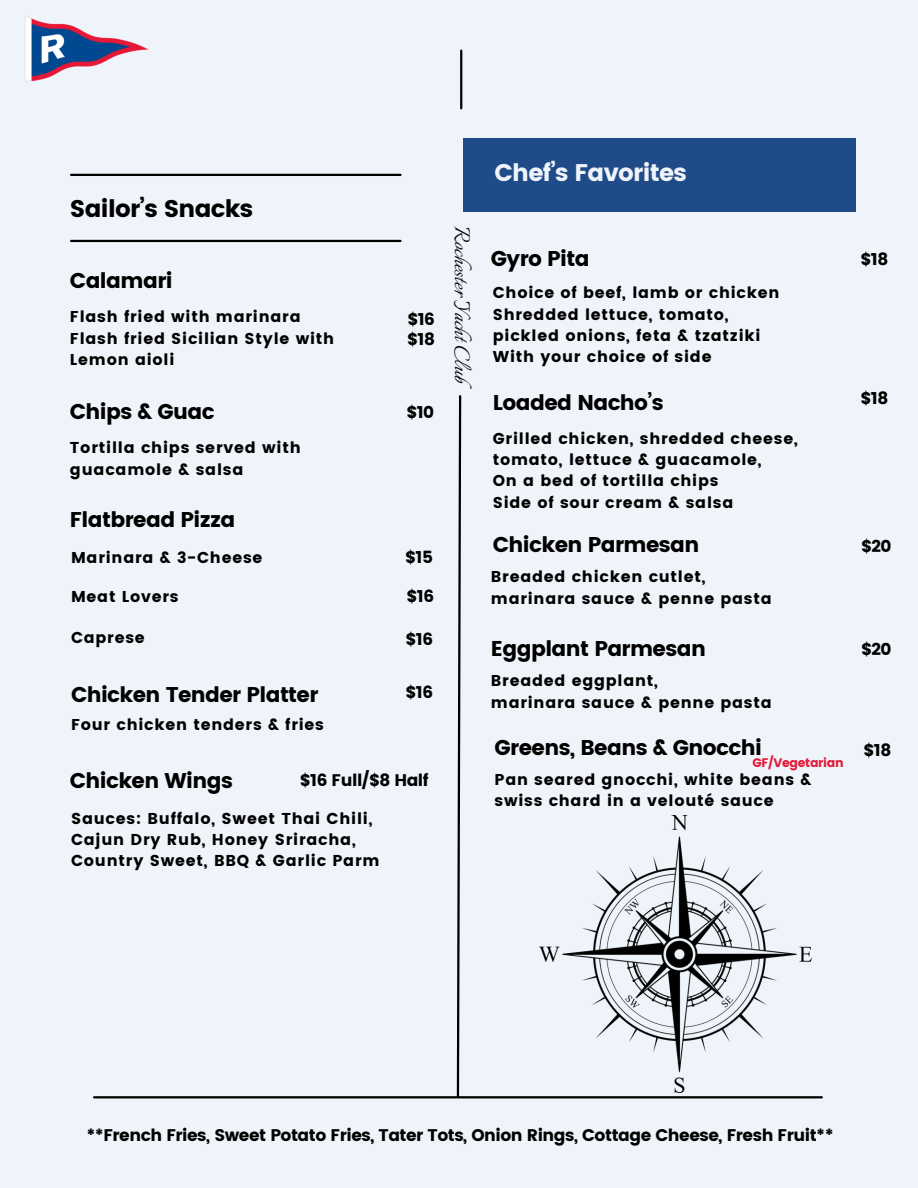
<style>
.page{position:relative;width:918px;height:1188px;background:#eff3fa}
.page>*{position:absolute;margin:0;border:0;box-sizing:border-box;transform-origin:0 0}
.t1{font:27px "Italianno";color:#000}
.t2{font:24px "Poppins";letter-spacing:-.03em;color:#eff3fa}
.t3{font:24px "Poppins";letter-spacing:-.03em;color:#000}
.t4{font:21.3px "Poppins";letter-spacing:-.03em;color:#000}
.t5{font:16.8px "Poppins";letter-spacing:-.03em;color:#000}
.t6{font:15.75px/21.3px "Poppins";letter-spacing:.05em;color:#000}
.t7{font:12.3px "Poppins";letter-spacing:-.03em;color:#e51937}
</style>
<div class="page">
<hr style="left:71px;top:174px;width:329px;height:2px;background:#000">
<hr style="left:94px;top:1096px;width:728px;height:2px;background:#000">
<hr style="left:71px;top:240px;width:329px;height:2px;background:#000">
<hr style="left:460px;top:51px;width:2px;height:57px;background:#000">
<svg style="left:456px;top:395px;width:6px;height:702px"></svg>
<div style="left:463px;top:138px;width:393px;height:73px;background:#204b89"></div>
<img style="left:25px;top:16px;width:124px;height:66px">
<img style="left:540px;top:815px;width:272px;height:277px">
<p class="t3" style="left:70px;top:195px;width:185px">Sailor’s Snacks</p>
<h4 class="t4" style="left:70px;top:268px;width:104px">Calamari</h4>
<h4 class="t6" style="left:70px;top:306px;width:266px">Flash fried with marinara<br>Flash fried Sicilian Style with<br>Lemon aioli</h4>
<h3 class="t5" style="left:407px;top:309px;width:29px">$16</h3>
<h4 class="t5" style="left:407px;top:329px;width:29px">$18</h4>
<h4 class="t4" style="left:70px;top:399px;width:146px">Chips &amp; Guac</h4>
<h4 class="t5" style="left:406px;top:402px;width:29px">$10</h4>
<h3 class="t6" style="left:70px;top:437px;width:232px">Tortilla chips served with guacamole &amp; salsa</h3>
<h4 class="t4" style="left:70px;top:507px;width:167px">Flatbread Pizza</h4>
<h4 class="t6" style="left:71px;top:547px;width:193px">Marinara &amp; 3-Cheese</h4>
<h4 class="t6" style="left:71px;top:586px;width:109px">Meat Lovers</h4>
<h3 class="t5" style="left:405px;top:548px;width:29px">$15</h3>
<h4 class="t5" style="left:407px;top:587px;width:29px">$16</h4>
<h4 class="t6" style="left:71px;top:627px;width:75px">Caprese</h4>
<h4 class="t5" style="left:405px;top:629px;width:29px">$16</h4>
<h4 class="t4" style="left:71px;top:682px;width:249px">Chicken Tender Platter</h4>
<h3 class="t5" style="left:405px;top:682px;width:29px">$16</h3>
<h4 class="t6" style="left:71px;top:714px;width:254px">Four chicken tenders &amp; fries</h4>
<h3 class="t5" style="left:300px;top:771px;width:130px">$16 Full/$8 Half</h3>
<h4 class="t4" style="left:70px;top:768px;width:164px">Chicken Wings</h4>
<h4 class="t6" style="left:71px;top:808px;width:310px">Sauces: Buffalo, Sweet Thai Chili,<br>Cajun Dry Rub, Honey Sriracha,<br>Country Sweet, BBQ &amp; Garlic Parm</h4>
<p class="t1" style="left:477px;top:226px;width:165px;rotate:90deg">Rochester YachtClub</p>
<p class="t2" style="left:495px;top:159px;width:194px">Chef’s Favorites</p>
<h1 class="t4" style="left:491px;top:246px;width:100px">Gyro Pita</h1>
<h2 class="t6" style="left:493px;top:282px;width:288px">Choice of beef, lamb or chicken<br>Shredded lettuce, tomato, pickled onions, feta &amp; tzatziki<br>With your choice of side</h2>
<h3 class="t4" style="left:493px;top:390px;width:172px">Loaded Nacho’s</h3>
<h4 class="t6" style="left:493px;top:427px;width:307px">Grilled chicken, shredded cheese, tomato, lettuce &amp; guacamole,<br>On a bed of tortilla chips<br>Side of sour cream &amp; salsa</h4>
<h4 class="t4" style="left:493px;top:533px;width:208px">Chicken Parmesan</h4>
<h4 class="t6" style="left:491px;top:566px;width:282px">Breaded chicken cutlet, marinara sauce &amp; penne pasta</h4>
<h3 class="t4" style="left:491px;top:636px;width:217px">Eggplant Parmesan</h3>
<h4 class="t6" style="left:491px;top:670px;width:282px">Breaded eggplant,<br>marinara sauce &amp; penne pasta</h4>
<h4 class="t4" style="left:495px;top:735px;width:269px">Greens, Beans &amp; Gnocchi</h4>
<p class="t7" style="left:752px;top:755px;width:93px">GF/Vegetarian</p>
<h4 class="t6" style="left:495px;top:768px;width:318px">Pan seared gnocchi, white beans &amp; swiss chard in a velouté sauce</h4>
<p class="t5" style="left:860px;top:249px;width:29px">$18</p>
<h3 class="t5" style="left:860px;top:388px;width:29px">$18</h3>
<h3 class="t5" style="left:861px;top:537px;width:32px">$20</h3>
<h4 class="t5" style="left:861px;top:640px;width:32px">$20</h4>
<h4 class="t5" style="left:864px;top:741px;width:29px">$18</h4>
<h2 class="t5" style="left:86px;top:1125px;width:749px">**French Fries, Sweet Potato Fries, Tater Tots, Onion Rings, Cottage Cheese, Fresh Fruit**</h2>
</div>
